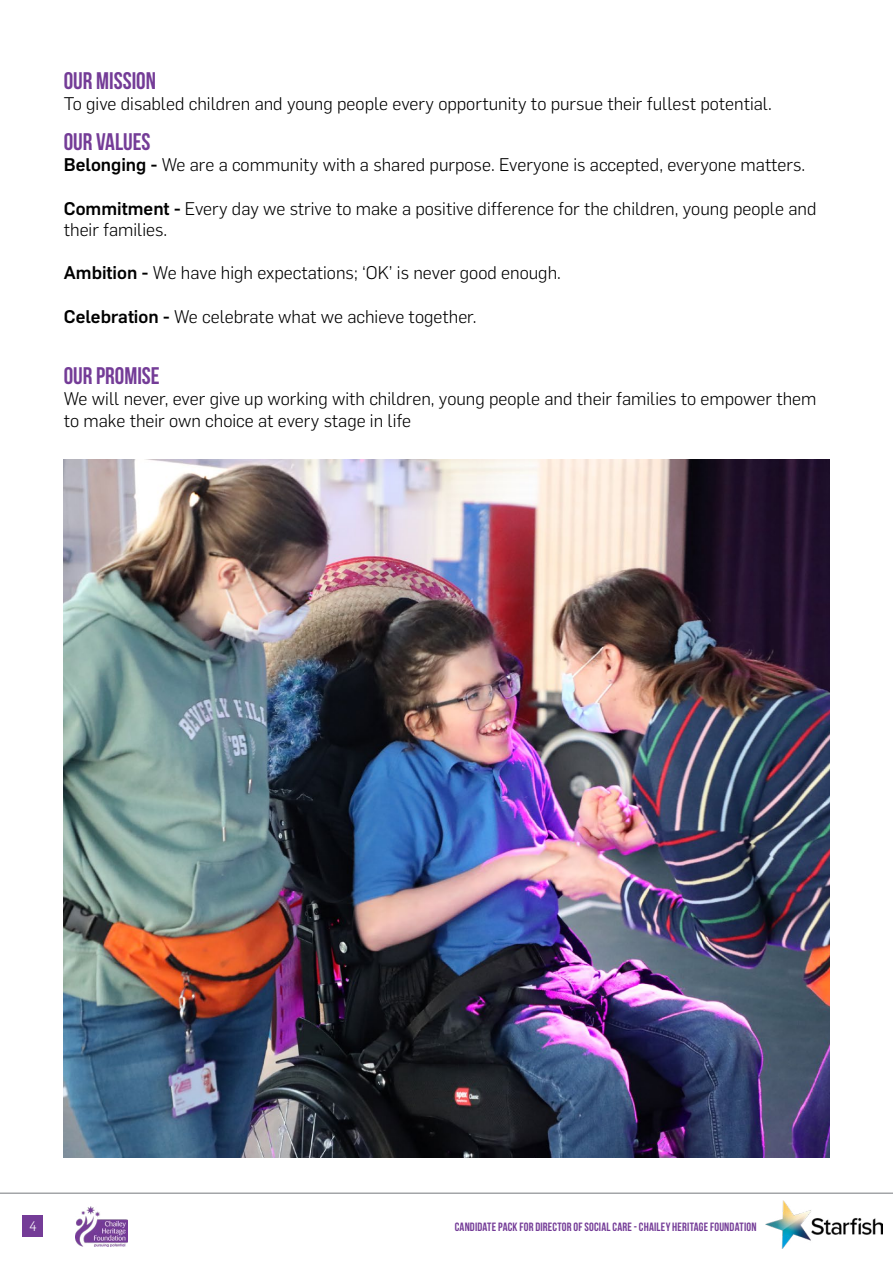
<style>
.page{position:relative;width:893px;height:1263px;background:#fff}
.page>*{position:absolute;margin:0;border:0;box-sizing:border-box;transform-origin:0 0}
.t1{font:24px "Bebas Neue";color:#743c97}
.t2{font:300 18px/21.6px "Flama";color:#000}
.t3{font:300 13.5px "Flama";color:#fff}
.t4{font:700 12px "Bebas Neue";letter-spacing:.015em;color:#743c97}
.s1{font-weight:500}
</style>
<div class="page">
<img style="left:765px;top:1200px;width:118px;height:49px">
<div style="left:23px;top:1215px;width:20px;height:22px;background:#743c97"></div>
<hr style="left:0;top:1192px;width:893px;height:2px;background:#a3a5a8">
<img style="left:75px;top:1206px;width:53px;height:40px">
<img style="left:64px;top:459px;width:765px;height:698px">
<h1 class="t1" style="left:64px;top:67px;width:94px">OUR MISSION</h1>
<p class="t2" style="left:64px;top:92px;width:710px">To give disabled children and young people every opportunity to pursue their fullest potential.</p>
<h1 class="t1" style="left:64px;top:128px;width:88px">OUR VALUES</h1>
<p class="t2" style="left:64px;top:153px;width:743px"><span class="s1">Belonging -</span> We are a community with a shared purpose. Everyone is accepted, everyone matters.</p>
<p class="t2" style="left:64px;top:196px;width:754px"><span class="s1">Commitment -</span> Every day we strive to make a positive difference for the children, young people and their families.</p>
<p class="t2" style="left:64px;top:261px;width:499px"><span class="s1">Ambition -</span> We have high expectations; ‘OK’ is never good enough.</p>
<p class="t2" style="left:64px;top:304px;width:414px"><span class="s1">Celebration -</span> We celebrate what we achieve together.</p>
<h1 class="t1" style="left:64px;top:362px;width:97px">OUR PROMISE</h1>
<p class="t2" style="left:64px;top:387px;width:754px">We will never, ever give up working with children, young people and their families to empower them to make their own choice at every stage in life</p>
<p class="t3" style="left:29px;top:1217px;width:9px">4</p>
<p class="t4" style="left:455px;top:1220px;width:303px">CANDIDATE PACK FOR DIRECTOR OF SOCIAL CARE - CHAILEY HERITAGE FOUNDATION</p>
</div>
